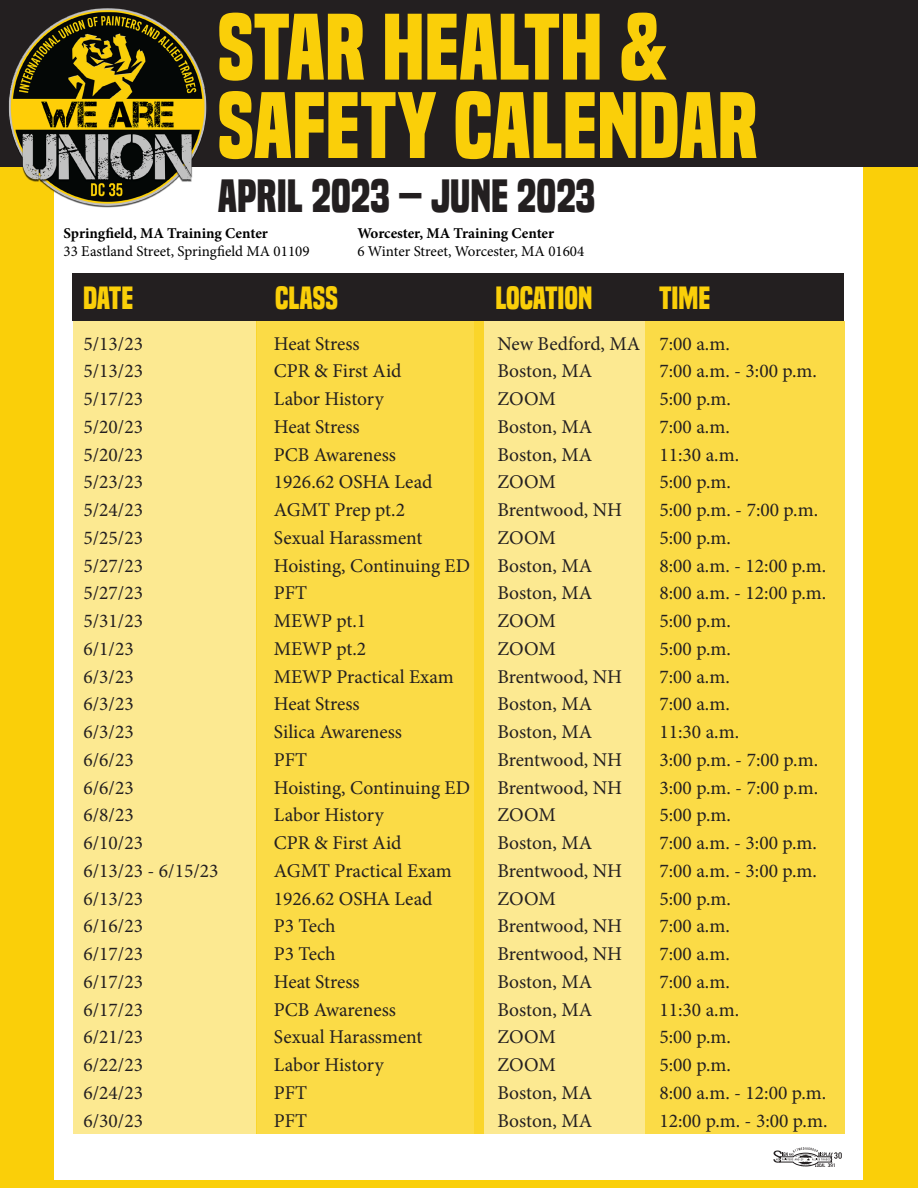
<style>
.page{position:relative;width:918px;height:1188px;background:#facf09}
.page>*{position:absolute;margin:0;border:0;box-sizing:border-box;transform-origin:0 0}
.t1{font:700 87px/78.4px "Built Titling Rg";color:#facf09}
.t2{font:700 43.5px "Built Titling Rg";color:#231f20}
.t3{font:700 30px "Built Titling Rg";color:#facf09}
.t4{font:19.5px "Minion Pro";color:#231f20}
.t5{font:15px/18px "Minion Pro";color:#000}
.t6{font:700 15px "Minion Pro";letter-spacing:-.005em;color:#000}
.s1{font-weight:700}
</style>
<div class="page">
<div style="left:54px;top:125px;width:808px;height:1054px;background:#fff"></div>
<div style="left:73px;top:321px;width:183px;height:813px;background:#fce991"></div>
<div style="left:256px;top:321px;width:228px;height:813px;background:#fbdb46"></div>
<div style="left:474px;top:321px;width:171px;height:813px;background:#fce991"></div>
<div style="left:645px;top:321px;width:199px;height:813px;background:#fbdb46"></div>
<div style="left:73px;top:274px;width:771px;height:47px;background:#231f20"></div>
<div style="left:0;top:0;width:918px;height:166px;background:#231f20"></div>
<img style="left:2px;top:8px;width:205px;height:200px">
<svg style="left:773px;top:1147px;width:69px;height:19px"></svg>
<p class="t1" style="left:218px;top:9px;width:541px">STAR HEALTH &amp;<br>SAFETY CALENDAR</p>
<p class="t2" style="left:218px;top:171px;width:379px">APRIL 2023 – JUNE 2023</p>
<p class="t5" style="left:64px;top:224px;width:248px"><span class="s1">Springfield, MA Training Center<br></span>33 Eastland Street, Springfield MA 01109</p>
<p class="t6" style="left:357px;top:222px;width:198px">Worcester, MA Training Center</p>
<p class="t5" style="left:357px;top:242px;width:229px">6 Winter Street, Worcester, MA 01604</p>
<p class="t3" style="left:83px;top:280px;width:52px">DATE</p>
<p class="t3" style="left:275px;top:280px;width:64px">CLASS</p>
<p class="t3" style="left:496px;top:280px;width:98px">LOCATION</p>
<p class="t3" style="left:659px;top:280px;width:53px">TIME</p>
<p class="t4" style="left:83px;top:330px;width:61px">5/13/23</p>
<p class="t4" style="left:274px;top:330px;width:87px">Heat Stress</p>
<p class="t4" style="left:497px;top:330px;width:234px">New Bedford, MA 7:00 a.m.</p>
<p class="t4" style="left:83px;top:358px;width:61px">5/13/23</p>
<p class="t4" style="left:274px;top:358px;width:129px">CPR &amp; First Aid</p>
<p class="t4" style="left:497px;top:358px;width:96px">Boston, MA</p>
<p class="t4" style="left:659px;top:358px;width:159px">7:00 a.m. - 3:00 p.m.</p>
<p class="t4" style="left:83px;top:386px;width:61px">5/17/23</p>
<p class="t4" style="left:274px;top:386px;width:111px">Labor History</p>
<p class="t4" style="left:497px;top:386px;width:60px">ZOOM</p>
<p class="t4" style="left:659px;top:386px;width:73px">5:00 p.m.</p>
<p class="t4" style="left:83px;top:413px;width:61px">5/20/23</p>
<p class="t4" style="left:274px;top:413px;width:87px">Heat Stress</p>
<p class="t4" style="left:497px;top:413px;width:96px">Boston, MA</p>
<p class="t4" style="left:659px;top:413px;width:72px">7:00 a.m.</p>
<p class="t4" style="left:83px;top:441px;width:61px">5/20/23</p>
<p class="t4" style="left:274px;top:441px;width:124px">PCB Awareness</p>
<p class="t4" style="left:497px;top:441px;width:96px">Boston, MA</p>
<p class="t4" style="left:659px;top:441px;width:81px">11:30 a.m.</p>
<p class="t4" style="left:83px;top:469px;width:61px">5/23/23</p>
<p class="t4" style="left:274px;top:469px;width:160px">1926.62 OSHA Lead</p>
<p class="t4" style="left:497px;top:469px;width:60px">ZOOM</p>
<p class="t4" style="left:659px;top:469px;width:73px">5:00 p.m.</p>
<p class="t4" style="left:83px;top:497px;width:61px">5/24/23</p>
<p class="t4" style="left:274px;top:497px;width:133px">AGMT Prep pt.2</p>
<p class="t4" style="left:497px;top:497px;width:126px">Brentwood, NH</p>
<p class="t4" style="left:659px;top:497px;width:160px">5:00 p.m. - 7:00 p.m.</p>
<p class="t4" style="left:83px;top:524px;width:61px">5/25/23</p>
<p class="t4" style="left:274px;top:524px;width:150px">Sexual Harassment</p>
<p class="t4" style="left:497px;top:524px;width:60px">ZOOM</p>
<p class="t4" style="left:659px;top:524px;width:73px">5:00 p.m.</p>
<p class="t4" style="left:83px;top:552px;width:61px">5/27/23</p>
<p class="t4" style="left:274px;top:552px;width:198px">Hoisting, Continuing ED</p>
<p class="t4" style="left:497px;top:552px;width:96px">Boston, MA</p>
<p class="t4" style="left:659px;top:552px;width:168px">8:00 a.m. - 12:00 p.m.</p>
<p class="t4" style="left:83px;top:580px;width:61px">5/27/23</p>
<p class="t4" style="left:274px;top:580px;width:35px">PFT</p>
<p class="t4" style="left:497px;top:580px;width:96px">Boston, MA</p>
<p class="t4" style="left:659px;top:580px;width:168px">8:00 a.m. - 12:00 p.m.</p>
<p class="t4" style="left:83px;top:608px;width:61px">5/31/23</p>
<p class="t4" style="left:274px;top:608px;width:94px">MEWP pt.1</p>
<p class="t4" style="left:497px;top:608px;width:60px">ZOOM</p>
<p class="t4" style="left:659px;top:608px;width:73px">5:00 p.m.</p>
<p class="t4" style="left:83px;top:635px;width:52px">6/1/23</p>
<p class="t4" style="left:274px;top:635px;width:94px">MEWP pt.2</p>
<p class="t4" style="left:497px;top:635px;width:60px">ZOOM</p>
<p class="t4" style="left:659px;top:635px;width:73px">5:00 p.m.</p>
<p class="t4" style="left:83px;top:663px;width:52px">6/3/23</p>
<p class="t4" style="left:274px;top:663px;width:181px">MEWP Practical Exam</p>
<p class="t4" style="left:497px;top:663px;width:126px">Brentwood, NH</p>
<p class="t4" style="left:659px;top:663px;width:72px">7:00 a.m.</p>
<p class="t4" style="left:83px;top:691px;width:52px">6/3/23</p>
<p class="t4" style="left:274px;top:691px;width:87px">Heat Stress</p>
<p class="t4" style="left:497px;top:691px;width:96px">Boston, MA</p>
<p class="t4" style="left:659px;top:691px;width:72px">7:00 a.m.</p>
<p class="t4" style="left:83px;top:719px;width:52px">6/3/23</p>
<p class="t4" style="left:274px;top:719px;width:130px">Silica Awareness</p>
<p class="t4" style="left:497px;top:719px;width:96px">Boston, MA</p>
<p class="t4" style="left:659px;top:719px;width:81px">11:30 a.m.</p>
<p class="t4" style="left:83px;top:746px;width:52px">6/6/23</p>
<p class="t4" style="left:274px;top:746px;width:35px">PFT</p>
<p class="t4" style="left:497px;top:746px;width:126px">Brentwood, NH</p>
<p class="t4" style="left:659px;top:746px;width:160px">3:00 p.m. - 7:00 p.m.</p>
<p class="t4" style="left:83px;top:774px;width:52px">6/6/23</p>
<p class="t4" style="left:274px;top:774px;width:198px">Hoisting, Continuing ED</p>
<p class="t4" style="left:497px;top:774px;width:126px">Brentwood, NH</p>
<p class="t4" style="left:659px;top:774px;width:160px">3:00 p.m. - 7:00 p.m.</p>
<p class="t4" style="left:83px;top:802px;width:52px">6/8/23</p>
<p class="t4" style="left:274px;top:802px;width:111px">Labor History</p>
<p class="t4" style="left:497px;top:802px;width:60px">ZOOM</p>
<p class="t4" style="left:659px;top:802px;width:73px">5:00 p.m.</p>
<p class="t4" style="left:83px;top:830px;width:61px">6/10/23</p>
<p class="t4" style="left:274px;top:830px;width:129px">CPR &amp; First Aid</p>
<p class="t4" style="left:497px;top:830px;width:96px">Boston, MA</p>
<p class="t4" style="left:659px;top:830px;width:159px">7:00 a.m. - 3:00 p.m.</p>
<p class="t4" style="left:83px;top:857px;width:137px">6/13/23 - 6/15/23</p>
<p class="t4" style="left:274px;top:857px;width:180px">AGMT Practical Exam</p>
<p class="t4" style="left:497px;top:857px;width:126px">Brentwood, NH</p>
<p class="t4" style="left:659px;top:857px;width:159px">7:00 a.m. - 3:00 p.m.</p>
<p class="t4" style="left:83px;top:885px;width:61px">6/13/23</p>
<p class="t4" style="left:274px;top:885px;width:160px">1926.62 OSHA Lead</p>
<p class="t4" style="left:497px;top:885px;width:60px">ZOOM</p>
<p class="t4" style="left:659px;top:885px;width:73px">5:00 p.m.</p>
<p class="t4" style="left:83px;top:913px;width:61px">6/16/23</p>
<p class="t4" style="left:274px;top:913px;width:63px">P3 Tech</p>
<p class="t4" style="left:497px;top:913px;width:126px">Brentwood, NH</p>
<p class="t4" style="left:659px;top:913px;width:72px">7:00 a.m.</p>
<p class="t4" style="left:83px;top:941px;width:61px">6/17/23</p>
<p class="t4" style="left:274px;top:941px;width:63px">P3 Tech</p>
<p class="t4" style="left:497px;top:941px;width:126px">Brentwood, NH</p>
<p class="t4" style="left:659px;top:941px;width:72px">7:00 a.m.</p>
<p class="t4" style="left:83px;top:968px;width:61px">6/17/23</p>
<p class="t4" style="left:274px;top:968px;width:87px">Heat Stress</p>
<p class="t4" style="left:497px;top:968px;width:96px">Boston, MA</p>
<p class="t4" style="left:659px;top:968px;width:72px">7:00 a.m.</p>
<p class="t4" style="left:83px;top:996px;width:61px">6/17/23</p>
<p class="t4" style="left:274px;top:996px;width:124px">PCB Awareness</p>
<p class="t4" style="left:497px;top:996px;width:96px">Boston, MA</p>
<p class="t4" style="left:659px;top:996px;width:81px">11:30 a.m.</p>
<p class="t4" style="left:83px;top:1024px;width:61px">6/21/23</p>
<p class="t4" style="left:274px;top:1024px;width:150px">Sexual Harassment</p>
<p class="t4" style="left:497px;top:1024px;width:60px">ZOOM</p>
<p class="t4" style="left:659px;top:1024px;width:73px">5:00 p.m.</p>
<p class="t4" style="left:83px;top:1052px;width:61px">6/22/23</p>
<p class="t4" style="left:274px;top:1052px;width:111px">Labor History</p>
<p class="t4" style="left:497px;top:1052px;width:60px">ZOOM</p>
<p class="t4" style="left:659px;top:1052px;width:73px">5:00 p.m.</p>
<p class="t4" style="left:83px;top:1079px;width:61px">6/24/23</p>
<p class="t4" style="left:274px;top:1079px;width:35px">PFT</p>
<p class="t4" style="left:497px;top:1079px;width:96px">Boston, MA</p>
<p class="t4" style="left:659px;top:1079px;width:168px">8:00 a.m. - 12:00 p.m.</p>
<p class="t4" style="left:83px;top:1107px;width:61px">6/30/23</p>
<p class="t4" style="left:274px;top:1107px;width:35px">PFT</p>
<p class="t4" style="left:497px;top:1107px;width:96px">Boston, MA</p>
<p class="t4" style="left:659px;top:1107px;width:170px">12:00 p.m. - 3:00 p.m.</p>
</div>
